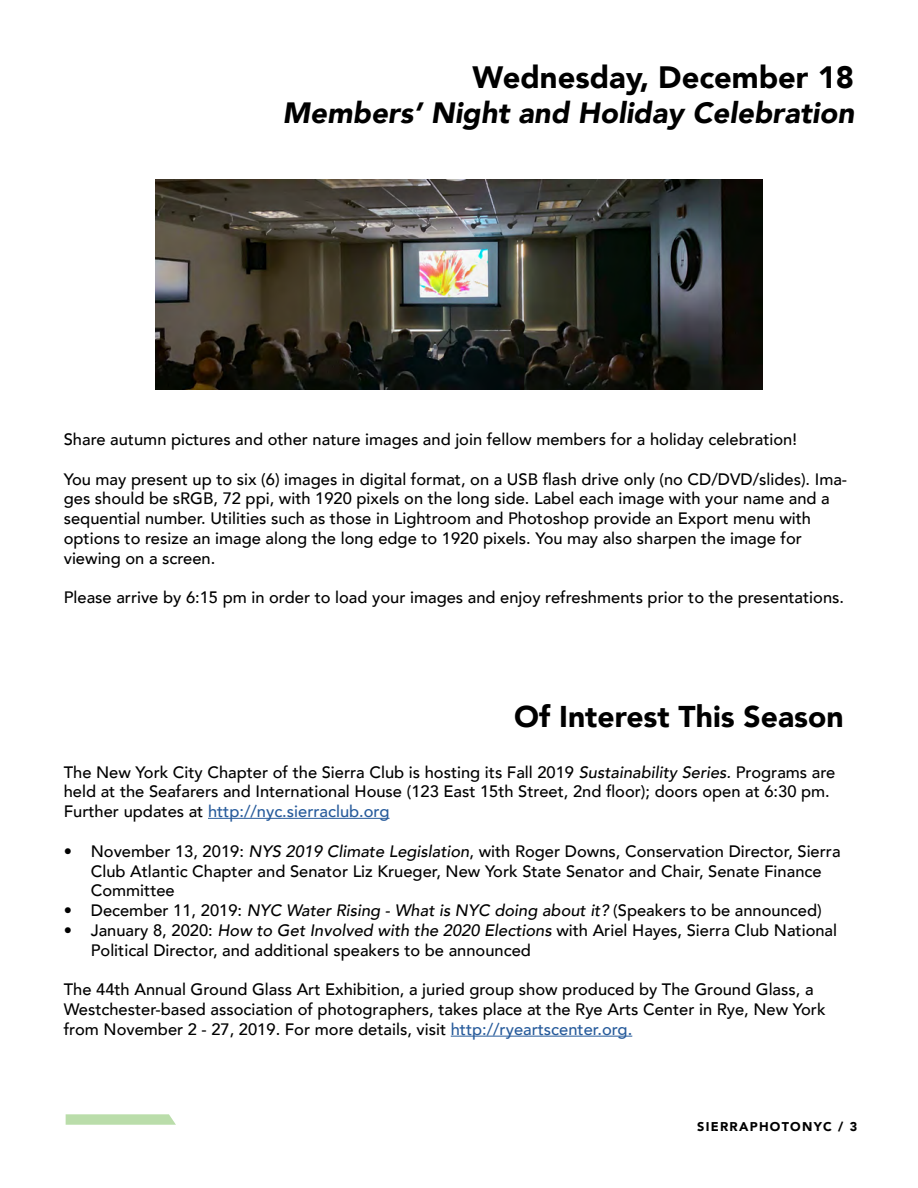
<style>
.page{position:relative;width:918px;height:1188px;background:#fff}
.page>*{position:absolute;margin:0;border:0;box-sizing:border-box;transform-origin:0 0}
.Titles{font:900 30.9px "Avenir";color:#000}
.Paragraph_Style_1{font:900 30px "Avenir";color:#000}
.Titles-2{font:italic 900 29.25px "Avenir";color:#000}
.Paragraph_Style_1-2{font:500 16.5px/19.8px "Avenir";color:#000}
.Titles-3{font:500 16.5px/19.8px "Avenir";color:#000}
.t1{font:900 12.75px "Avenir";letter-spacing:.1em;color:#000}
.s1{font-style:italic}
.s2{color:#275b9b}
</style>
<div class="page">
<svg style="left:66px;top:1114px;width:110px;height:11px"></svg>
<img style="left:156px;top:179px;width:606px;height:211px">
<hr style="left:208px;top:818px;width:182px;height:1px;background:#275b9b">
<hr style="left:451px;top:1036px;width:181px;height:1px;background:#275b9b">
<p class="Titles" style="left:473px;top:50px;width:383px">Wednesday, December 18</p>
<p class="Titles-2" style="left:283px;top:89px;width:573px">Members’ Night and Holiday Celebration</p>
<p class="Paragraph_Style_1-2" style="left:64px;top:428px;width:735px">Share autumn pictures and other nature images and join fellow members for a holiday celebration!</p>
<p class="Paragraph_Style_1-2" style="left:64px;top:468px;width:785px">You may present up to six (6) images in digital format, on a USB flash drive only (no CD/DVD/slides). Ima&shy;ges should be sRGB, 72 ppi, with 1920 pixels on the long side. Label each image with your name and a sequential number. Utilities such as those in Lightroom and Photoshop provide an Export menu with</p>
<p class="Paragraph_Style_1-2" style="left:64px;top:527px;width:740px">options to resize an image along the long edge to 1920 pixels. You may also sharpen the image for viewing on a screen.</p>
<p class="Paragraph_Style_1-2" style="left:64px;top:587px;width:782px">Please arrive by 6:15 pm in order to load your images and enjoy refreshments prior to the presentations.</p>
<p class="Paragraph_Style_1" style="left:514px;top:691px;width:331px">Of Interest This Season</p>
<p class="Titles-3" style="left:64px;top:761px;width:773px">The New York City Chapter of the Sierra Club is hosting its Fall 2019 <span class="s1">Sustainability Series.</span> Programs are held at the Seafarers and International House (123 East 15th Street, 2nd floor); doors open at 6:30 pm.<br>Further updates at <span class="s2">http://nyc.sierraclub.org</span></p>
<p class="Paragraph_Style_1-2" style="left:91px;top:840px;width:751px;text-indent:-27px">• November 13, 2019: <span class="s1">NYS 2019 Climate Legislation</span>, with Roger Downs, Conservation Director, Sierra<br>Club Atlantic Chapter and Senator Liz Krueger, New York State Senator and Chair, Senate Finance<br>Committee</p>
<p class="Paragraph_Style_1-2" style="left:64px;top:900px;width:759px">• December 11, 2019: <span class="s1">NYC Water Rising - What is NYC doing about it?</span> (Speakers to be announced)</p>
<p class="Paragraph_Style_1-2" style="left:91px;top:919px;width:748px;text-indent:-27px">• January 8, 2020: <span class="s1">How to Get Involved with the 2020 Elections</span> with Ariel Hayes, Sierra Club National<br>Political Director, and additional speakers to be announced</p>
<p class="Titles-3" style="left:64px;top:979px;width:763px">The 44th Annual Ground Glass Art Exhibition, a juried group show produced by The Ground Glass, a<br>Westchester-based association of photographers, takes place at the Rye Arts Center in Rye, New York from November 2 - 27, 2019. For more details, visit <span class="s2">http://ryeartscenter.org.</span></p>
<p class="t1" style="left:697px;top:1116px;width:24px">Sierr</p>
<p class="t1" style="left:739px;top:1116px;width:120px">aPhoto NYC / 3</p>
</div>
